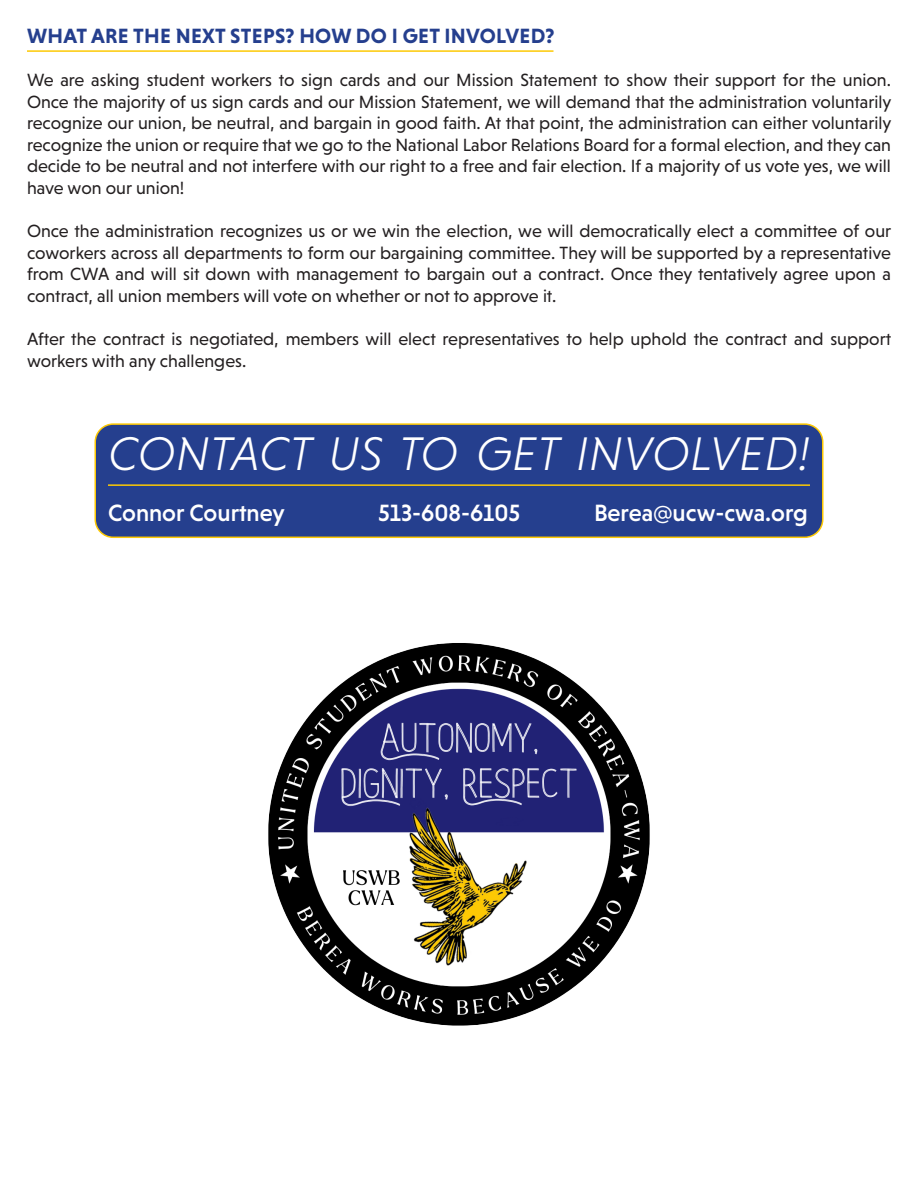
<style>
.page{position:relative;width:918px;height:1188px;background:#fff}
.page>*{position:absolute;margin:0;border:0;box-sizing:border-box;transform-origin:0 0}
.t1{font:italic 300 48px "Niveau Grotesk";letter-spacing:.015em;color:#fff}
.t2{font:500 24px "Niveau Grotesk";color:#fff}
.t3{font:700 21px "Niveau Grotesk";letter-spacing:.015em;color:#253f8e}
.t4{font:18px/21.6px "Niveau Grotesk";color:#231f20;text-align:justify}
</style>
<div class="page">
<hr style="left:27px;top:50px;width:527px;height:2px;background:#fdc904">
<div style="left:95px;top:424px;width:728px;height:113px;background:#253f8e;border-radius:18px"></div>
<div style="left:94px;top:423px;width:730px;height:115px;border:2px solid #fdc904;border-radius:18px"></div>
<hr style="left:108px;top:484px;width:702px;height:2px;background:#fdc904">
<img style="left:268px;top:643px;width:382px;height:383px">
<p class="t3" style="left:27px;top:24px;width:529px">WHAT ARE THE NEXT STEPS? HOW DO I GET INVOLVED?</p>
<p class="t4" style="left:27px;top:69px;width:866px">We are asking student workers to sign cards and our Mission Statement to show their support for the union.<br>Once the majority of us sign cards and our Mission Statement, we will demand that the administration voluntarily recognize our union, be neutral, and bargain in good faith. At that point, the administration can either voluntarily recognize the union or require that we go to the National Labor Relations Board for a formal election, and they can decide to be neutral and not interfere with our right to a free and fair election. If a majority of us vote yes, we will have won our union!</p>
<p class="t4" style="left:27px;top:220px;width:866px">Once the administration recognizes us or we win the election, we will democratically elect a committee of our coworkers across all departments to form our bargaining committee. They will be supported by a representative from CWA and will sit down with management to bargain out a contract. Once they tentatively agree upon a contract, all union members will vote on whether or not to approve it.</p>
<p class="t4" style="left:27px;top:328px;width:866px">After the contract is negotiated, members will elect representatives to help uphold the contract and support workers with any challenges.</p>
<p class="t1" style="left:108px;top:427px;width:703px">CONTACT US TO GET INVOLVED!</p>
<p class="t2" style="left:108px;top:499px;width:178px">Connor Courtney</p>
<p class="t2" style="left:378px;top:499px;width:144px">513-608-6105</p>
<p class="t2" style="left:594px;top:499px;width:215px">Berea@ucw-cwa.org</p>
</div>
